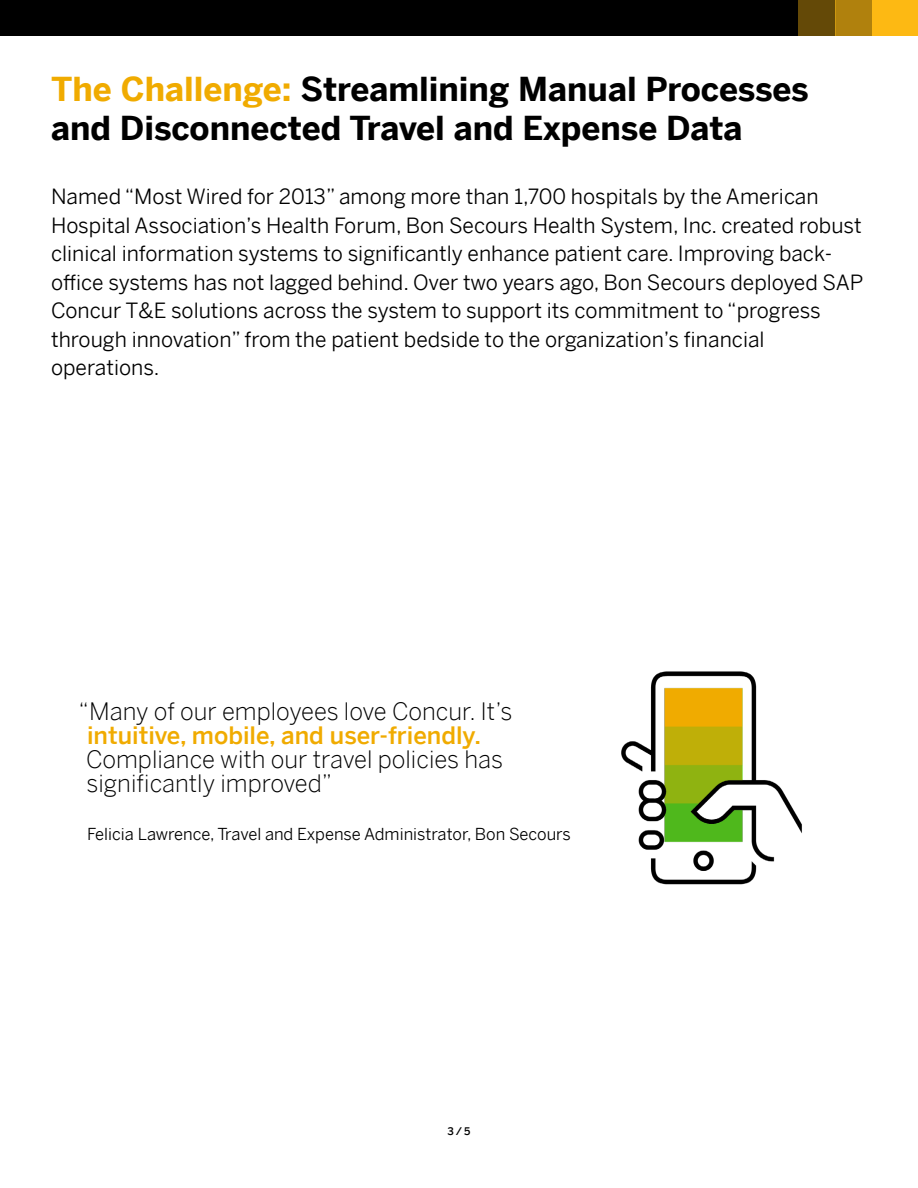
<style>
.page{position:relative;width:918px;height:1188px;background:#fff}
.page>*{position:absolute;margin:0;border:0;box-sizing:border-box;transform-origin:0 0}
.t1{font:700 33px/39px "Benton Sans";color:#000}
.t2{font:300 24px/24px "Benton Sans";color:#000}
.t3{font:500 24px "Benton Sans";color:#f0ab00}
.t4{font:21px/28.5px "Benton Sans";color:#000}
.t5{font:16.5px "Benton Sans";color:#000}
.t6{font:500 10.5px "Benton Sans";color:#000}
.s1{color:#f0ab00}
</style>
<div class="page">
<div style="left:0;top:0;width:918px;height:36px;background:#000"></div>
<div style="left:873px;top:0;width:45px;height:36px;background:#fdb913"></div>
<div style="left:836px;top:0;width:37px;height:36px;background:#b0810d"></div>
<div style="left:798px;top:0;width:38px;height:36px;background:#644907"></div>
<img style="left:621px;top:671px;width:181px;height:214px">
<h1 class="t1" style="left:51px;top:66px;width:759px"><span class="s1">The Challenge:</span> Streamlining Manual Processes and Disconnected Travel and Expense Data</h1>
<p class="t4" style="left:51px;top:179px;width:814px">Named “Most Wired for 2013” among more than 1,700 hospitals by the American Hospital Association’s Health Forum, Bon Secours Health System, Inc. created robust clinical information systems to significantly enhance patient care. Improving back&shy;office systems has not lagged behind. Over two years ago, Bon Secours deployed SAP Concur T&amp;E solutions across the system to support its commitment to “progress through innovation” from the patient bedside to the organization’s financial operations.</p>
<p class="t2" style="left:79px;top:697px;width:435px">“Many of our employees love Concur. It’s</p>
<p class="t3" style="left:87px;top:715px;width:396px">intuitive, mobile, and user-friendly.</p>
<p class="t2" style="left:86px;top:745px;width:419px">Compliance with our travel policies has significantly improved”</p>
<p class="t5" style="left:87px;top:820px;width:485px">Felicia Lawrence, Travel and Expense Administrator, Bon Secours</p>
<p class="t6" style="left:447px;top:1122px;width:25px">3 / 5</p>
</div>
